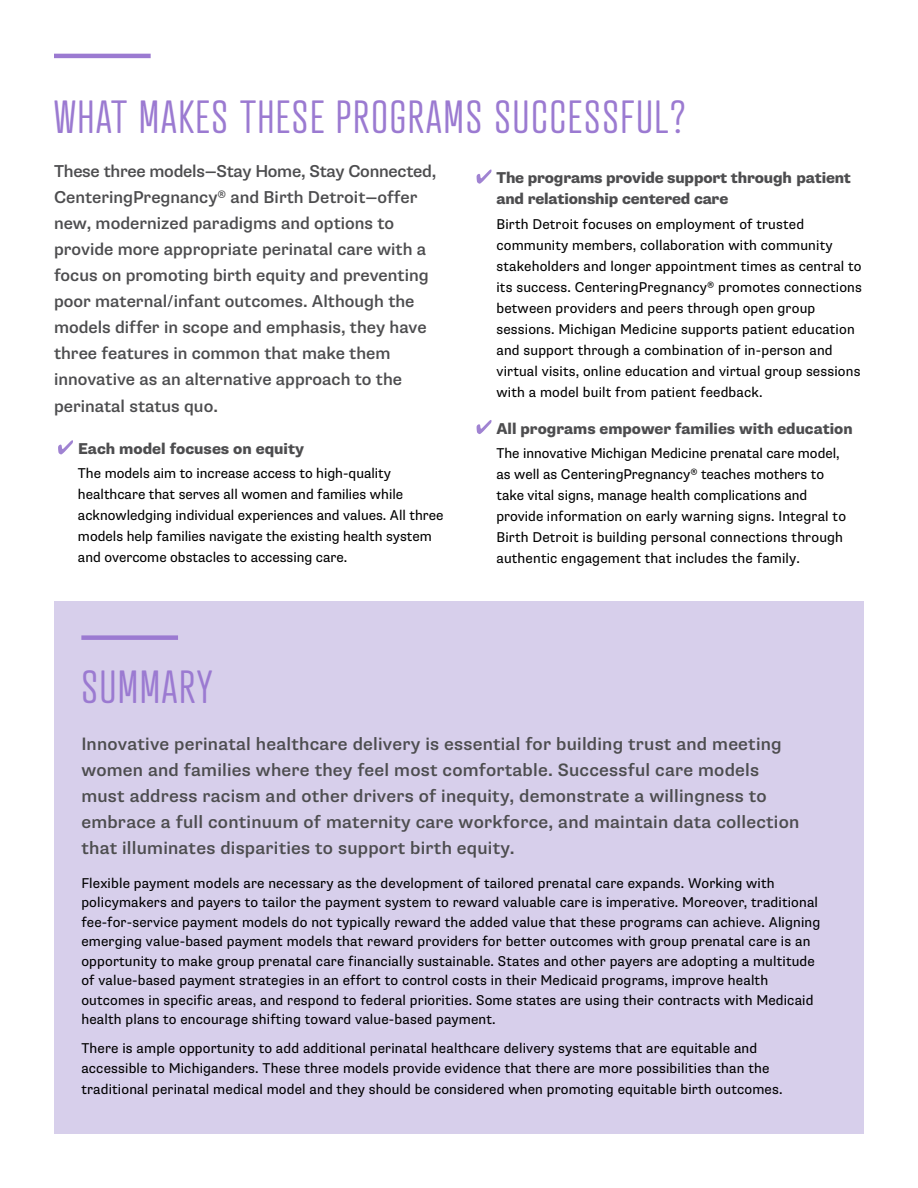
<style>
.page{position:relative;width:918px;height:1188px;background:#fff}
.page>*{position:absolute;margin:0;border:0;box-sizing:border-box;transform-origin:0 0}
.t1{font:300 45px "Atrament";letter-spacing:.045em;color:#9b7ad1}
.t2{font:500 18px/26px "Supria Sans";letter-spacing:.01em;color:#4d4d4f}
.t3{font:500 17.25px/26.1px "Supria Sans";color:#4d4d4f}
.t4{font:800 15.75px/21px "Supria Sans";letter-spacing:-.01em;color:#4d4d4f}
.t5{font:800 15.75px "Supria Sans";letter-spacing:-.01em;color:#4d4d4f;scale:.96 1}
.t6{font:14.25px/21px "Supria Sans";letter-spacing:.01em;color:#000}
</style>
<div class="page">
<div style="left:54px;top:602px;width:810px;height:532px;background:#d7cfeb"></div>
<hr style="left:54px;top:54px;width:97px;height:4px;background:#9b7ad1">
<svg style="left:58px;top:440px;width:15px;height:14px"></svg>
<svg style="left:477px;top:169px;width:15px;height:15px"></svg>
<svg style="left:477px;top:420px;width:15px;height:14px"></svg>
<div style="left:81px;top:635px;width:97px;height:5px;background:#9b7ad1"></div>
<h1 class="t1" style="left:54px;top:90px;width:633px">WHAT MAKES THESE PROGRAMS SUCCESSFUL?</h1>
<p class="t3" style="left:54px;top:158px;width:384px">These three models—Stay Home, Stay Connected, CenteringPregnancy® and Birth Detroit—offer new, modernized paradigms and options to provide more appropriate perinatal care with a focus on promoting birth equity and preventing poor maternal/infant outcomes. Although the models differ in scope and emphasis, they have three features in common that make them innovative as an alternative approach to the perinatal status quo.</p>
<p class="t4" style="left:78px;top:439px;width:228px">Each model focuses on equity</p>
<p class="t6" style="left:78px;top:463px;width:367px">The models aim to increase access to high-quality healthcare that serves all women and families while acknowledging individual experiences and values. All three models help families navigate the existing health system and overcome obstacles to accessing care.</p>
<p class="t4" style="left:496px;top:168px;width:356px">The programs provide support through patient and relationship centered care</p>
<p class="t6" style="left:496px;top:214px;width:367px">Birth Detroit focuses on employment of trusted community members, collaboration with community stakeholders and longer appointment times as central to its success. CenteringPregnancy® promotes connections between providers and peers through open group sessions. Michigan Medicine supports patient education and support through a combination of in-person and virtual visits, online education and virtual group sessions with a model built from patient feedback.</p>
<p class="t5" style="left:496px;top:419px;width:372px">All programs empower families with education</p>
<p class="t6" style="left:496px;top:443px;width:351px">The innovative Michigan Medicine prenatal care model, as well as CenteringPregnancy® teaches mothers to take vital signs, manage health complications and provide information on early warning signs. Integral to Birth Detroit is building personal connections through authentic engagement that includes the family.</p>
<h1 class="t1" style="left:81px;top:660px;width:133px">SUMMARY</h1>
<p class="t2" style="left:81px;top:732px;width:719px">Innovative perinatal healthcare delivery is essential for building trust and meeting women and families where they feel most comfortable. Successful care models must address racism and other drivers of inequity, demonstrate a willingness to embrace a full continuum of maternity care workforce, and maintain data collection that illuminates disparities to support birth equity.</p>
<p class="t6" style="left:81px;top:873px;width:740px;line-height:19.5px">Flexible payment models are necessary as the development of tailored prenatal care expands. Working with policymakers and payers to tailor the payment system to reward valuable care is imperative. Moreover, traditional fee-for-service payment models do not typically reward the added value that these programs can achieve. Aligning emerging value-based payment models that reward providers for better outcomes with group prenatal care is an opportunity to make group prenatal care financially sustainable. States and other payers are adopting a multitude of value-based payment strategies in an effort to control costs in their Medicaid programs, improve health outcomes in specific areas, and respond to federal priorities. Some states are using their contracts with Medicaid health plans to encourage shifting toward value-based payment.</p>
<p class="t6" style="left:81px;top:1039px;width:703px;line-height:20.1px">There is ample opportunity to add additional perinatal healthcare delivery systems that are equitable and accessible to Michiganders. These three models provide evidence that there are more possibilities than the traditional perinatal medical model and they should be considered when promoting equitable birth outcomes.</p>
</div>
